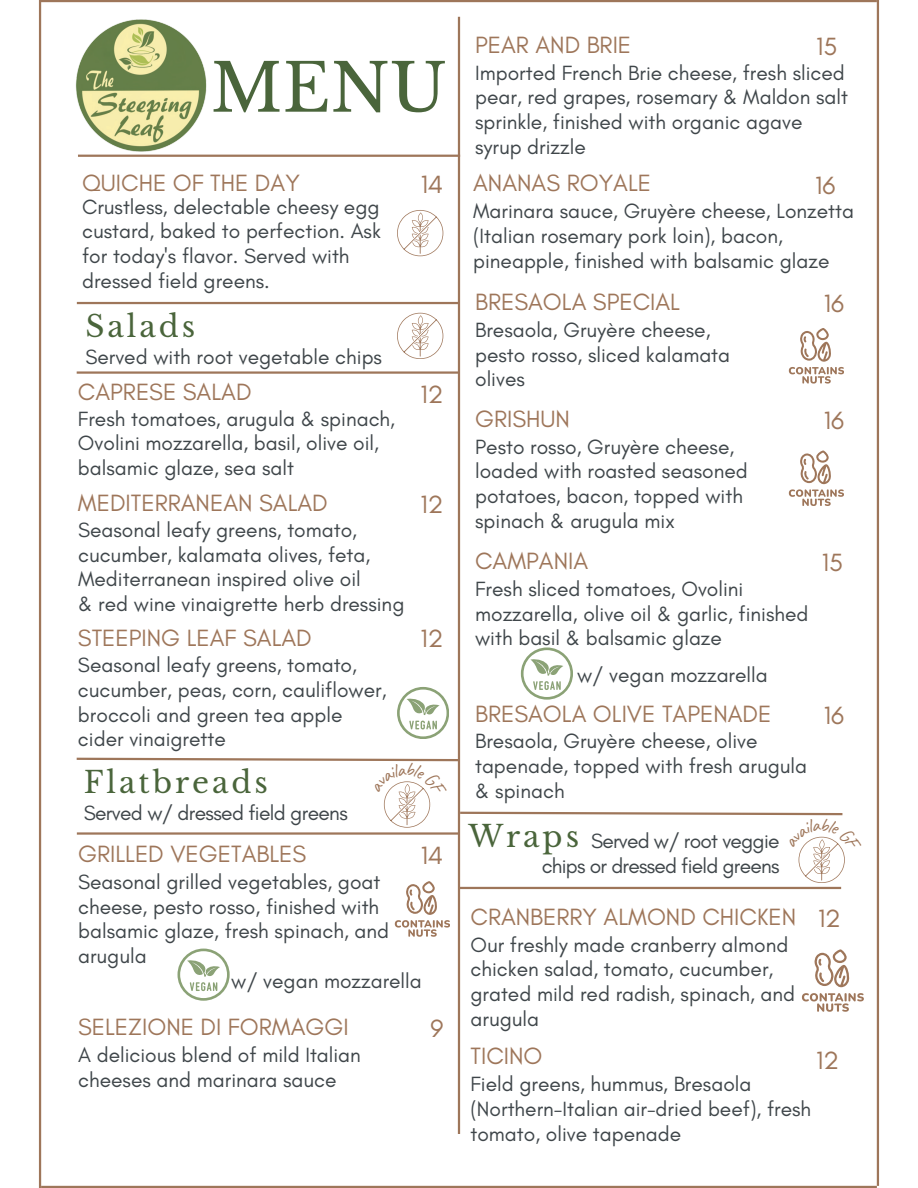
<style>
.page{position:relative;width:918px;height:1188px;background:#fff}
.page>*{position:absolute;margin:0;border:0;box-sizing:border-box;transform-origin:0 0}
.t1{font:66px "Libre Baskerville";color:#4a653b}
.t2{font:29.7px "Libre Baskerville";letter-spacing:.1em;color:#4a653b}
.t3{font:25.35px "Glacial Indifference";color:#9e765a}
.t4{font:24px "Glacial Indifference";color:#9e765a}
.t5{font:21px/24.8px "Glacial Indifference";color:#3f464a}
.t6{font:21px/24.8px "Glacial Indifference";letter-spacing:-.035em;color:#3f464a;text-align:right}
.t7{font:21px "Glacial Indifference";letter-spacing:-.03em;color:#3f464a}
.s1{font-size:25.35px}
</style>
<div class="page">
<hr style="left:40px;top:0;width:837px;height:2px;background:#9e765a">
<hr style="left:39px;top:0;width:2px;height:1188px;background:#9e765a">
<hr style="left:41px;top:1186px;width:836px;height:2px;background:#9e765a">
<hr style="left:877px;top:0;width:2px;height:1186px;background:#9e765a">
<hr style="left:78px;top:155px;width:382px;height:2px;background:#9e765a">
<hr style="left:77px;top:302px;width:382px;height:2px;background:#9e765a">
<hr style="left:458px;top:17px;width:2px;height:1117px;background:#9e765a">
<img style="left:76px;top:19px;width:131px;height:133px">
<svg style="left:397px;top:210px;width:46px;height:46px"></svg>
<svg style="left:397px;top:687px;width:52px;height:52px"></svg>
<hr style="left:77px;top:371px;width:382px;height:3px;background:#9e765a">
<svg style="left:397px;top:313px;width:46px;height:46px"></svg>
<svg style="left:178px;top:949px;width:51px;height:51px"></svg>
<svg style="left:521px;top:647px;width:52px;height:52px"></svg>
<svg style="left:789px;top:328px;width:55px;height:56px"></svg>
<svg style="left:789px;top:450px;width:55px;height:55px"></svg>
<svg style="left:802px;top:949px;width:62px;height:63px"></svg>
<svg style="left:76px;top:757px;width:769px;height:180px"></svg>
<h1 class="t1" style="left:211px;top:48px;width:238px">MENU</h1>
<p class="t4" style="left:82px;top:170px;width:219px">QUICHE OF THE DAY</p>
<p class="t5" style="left:82px;top:194px;width:300px">Crustless, delectable cheesy egg custard, baked to perfection. Ask for today's flavor. Served with dressed field greens.</p>
<h2 class="t2" style="left:85px;top:308px;width:111px">Salads</h2>
<p class="t5" style="left:85px;top:345px;width:298px">Served with root vegetable chips</p>
<p class="t3" style="left:421px;top:170px;width:24px">14</p>
<p class="t4" style="left:78px;top:378px;width:175px">CAPRESE SALAD</p>
<p class="t3" style="left:420px;top:380px;width:24px">12</p>
<p class="t5" style="left:78px;top:406px;width:319px">Fresh tomatoes, arugula &amp; spinach,<br>Ovolini mozzarella, basil, olive oil, balsamic glaze, sea salt</p>
<p class="t4" style="left:78px;top:490px;width:251px">MEDITERRANEAN SALAD</p>
<p class="t3" style="left:420px;top:491px;width:24px">12</p>
<p class="t5" style="left:78px;top:518px;width:328px">Seasonal leafy greens, tomato, cucumber, kalamata olives, feta, Mediterranean inspired olive oil<br>&amp; red wine vinaigrette herb dressing</p>
<p class="t4" style="left:78px;top:625px;width:235px">STEEPING LEAF SALAD</p>
<p class="t3" style="left:420px;top:624px;width:24px">12</p>
<p class="t5" style="left:78px;top:653px;width:310px">Seasonal leafy greens, tomato, cucumber, peas, corn, cauliflower, broccoli and green tea apple cider vinaigrette</p>
<h2 class="t2" style="left:84px;top:764px;width:186px">Flatbreads</h2>
<p class="t7" style="left:84px;top:801px;width:266px">Served w/ dressed field greens</p>
<p class="t4" style="left:78px;top:841px;width:230px">GRILLED VEGETABLES</p>
<p class="t3" style="left:421px;top:842px;width:24px">14</p>
<p class="t5" style="left:78px;top:870px;width:304px">Seasonal grilled vegetables, goat</p>
<p class="t5" style="left:78px;top:895px;width:303px">cheese, pesto rosso, finished with</p>
<p class="t5" style="left:78px;top:919px;width:313px">balsamic glaze, fresh spinach, and</p>
<p class="t5" style="left:78px;top:944px;width:70px">arugula</p>
<p class="t5" style="left:231px;top:969px;width:192px">w/ vegan mozzarella</p>
<p class="t4" style="left:78px;top:1013px;width:272px">SELEZIONE DI FORMAGGI</p>
<p class="t3" style="left:430px;top:1014px;width:15px">9</p>
<p class="t5" style="left:78px;top:1043px;width:284px">A delicious blend of mild Italian cheeses and marinara sauce</p>
<p class="t4" style="left:475px;top:32px;width:158px">PEAR AND BRIE</p>
<p class="t3" style="left:816px;top:32px;width:23px">15</p>
<p class="t5" style="left:475px;top:61px;width:374px">Imported French Brie cheese, fresh sliced pear, red grapes, rosemary &amp; Maldon salt sprinkle, finished with organic agave syrup drizzle</p>
<p class="t4" style="left:473px;top:170px;width:179px">ANANAS ROYALE</p>
<p class="t3" style="left:815px;top:171px;width:22px">16</p>
<p class="t5" style="left:473px;top:199px;width:382px">Marinara sauce, Gruyère cheese, Lonzetta (Italian rosemary pork loin), bacon, pineapple, finished with balsamic glaze</p>
<p class="t4" style="left:475px;top:289px;width:206px">BRESAOLA SPECIAL</p>
<p class="t3" style="left:824px;top:290px;width:22px">16</p>
<p class="t5" style="left:475px;top:318px;width:257px">Bresaola, Gruyère cheese, pesto rosso, sliced kalamata olives</p>
<p class="t4" style="left:475px;top:405px;width:96px">GRISHUN</p>
<p class="t3" style="left:824px;top:406px;width:22px">16</p>
<p class="t5" style="left:475px;top:434px;width:274px">Pesto rosso, Gruyère cheese, loaded with roasted seasoned potatoes, bacon, topped with spinach &amp; arugula mix</p>
<p class="t4" style="left:475px;top:548px;width:115px">CAMPANIA</p>
<p class="t3" style="left:822px;top:549px;width:23px">15</p>
<p class="t5" style="left:475px;top:577px;width:335px">Fresh sliced tomatoes, Ovolini mozzarella, olive oil &amp; garlic, finished with basil &amp; balsamic glaze</p>
<p class="t5" style="left:577px;top:663px;width:192px">w/ vegan mozzarella</p>
<p class="t4" style="left:475px;top:701px;width:298px">BRESAOLA OLIVE TAPENADE</p>
<p class="t3" style="left:824px;top:701px;width:22px">16</p>
<p class="t5" style="left:475px;top:729px;width:333px">Bresaola, Gruyère cheese, olive tapenade, topped with fresh arugula &amp; spinach</p>
<h2 class="t2" style="left:468px;top:818px;width:112px">Wraps</h2>
<p class="t6" style="left:542px;top:829px;width:239px">Served w/ root veggie<br>chips or dressed field greens</p>
<p class="t4" style="left:471px;top:904px;width:372px">CRANBERRY ALMOND CHICKEN <span class="s1">12</span></p>
<p class="t5" style="left:471px;top:933px;width:326px">Our freshly made cranberry almond chicken salad, tomato, cucumber, grated mild red radish, spinach, and arugula</p>
<p class="t4" style="left:471px;top:1043px;width:73px">TICINO</p>
<p class="t3" style="left:816px;top:1047px;width:24px">12</p>
<p class="t5" style="left:471px;top:1072px;width:342px">Field greens, hummus, Bresaola (Northern-Italian air-dried beef), fresh tomato, olive tapenade</p>
</div>
